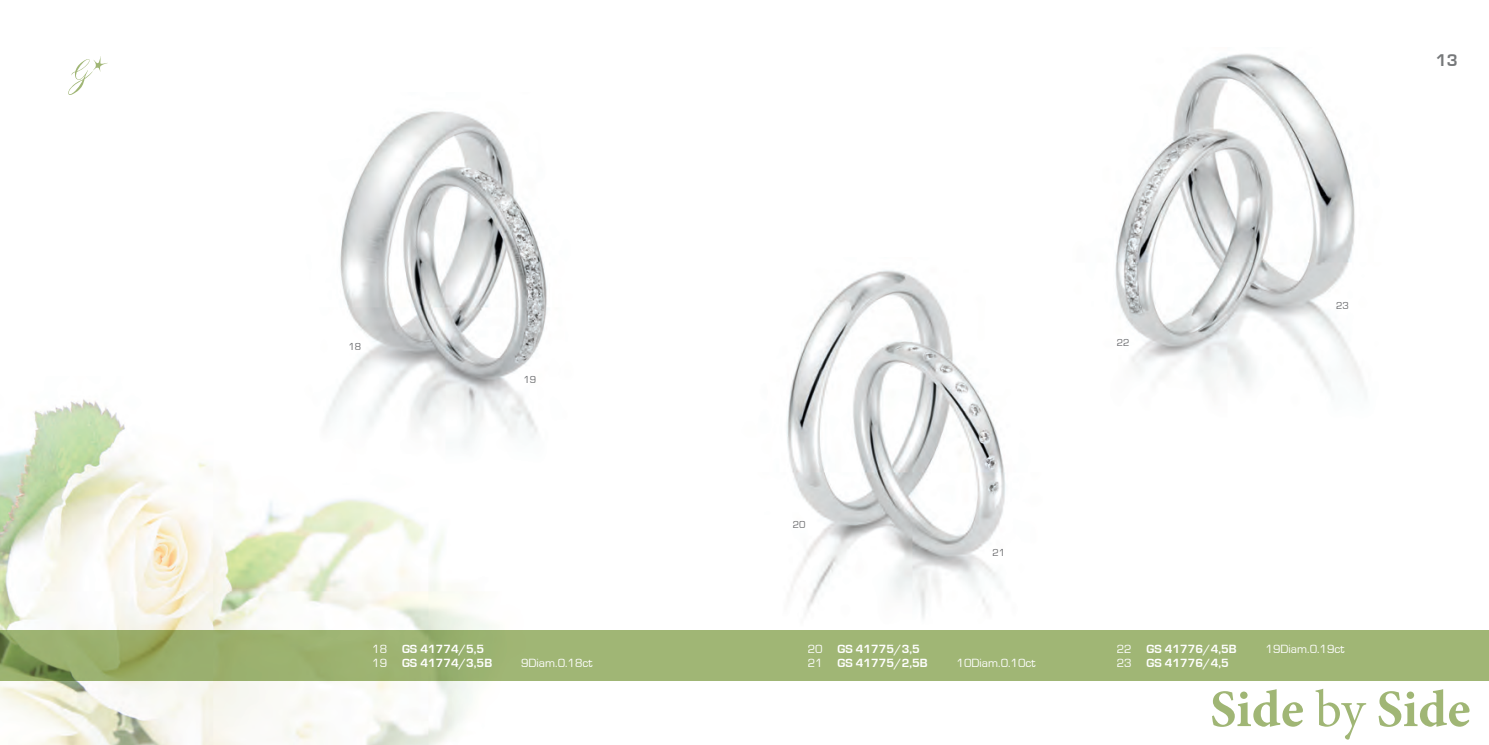
<style>
.page{position:relative;width:1489px;height:745px;background:#fff}
.page>*{position:absolute;margin:0;border:0;box-sizing:border-box;transform-origin:0 0}
.t1{font:700 52.5px "Minion Pro";letter-spacing:.005em;color:#a0b675}
.t2{font:700 17.5px "Eurostile";color:#76787a}
.t3{font:700 12.25px/14.7px "Eurostile";color:#fff}
.t4{font:12.25px "Eurostile";color:#fff}
.t5{font:10.5px "Eurostile";color:#6c6d70}
.s1{font-weight:400}
</style>
<div class="page">
<img style="left:0;top:399px;width:625px;height:345px">
<img style="left:241px;top:111px;width:384px;height:400px">
<img style="left:1116px;top:53px;width:247px;height:336px">
<img style="left:786px;top:265px;width:330px;height:352px">
<svg style="left:68px;top:56px;width:40px;height:39px"></svg>
<div style="left:0;top:630px;width:1488px;height:50px;background:#a0b675"></div>
<p class="t5" style="left:348px;top:340px;width:14px">18</p>
<p class="t5" style="left:523px;top:373px;width:14px">19</p>
<p class="t3" style="left:372px;top:641px;width:121px"><span class="s1">18</span> GS 41774/5,5<br><span class="s1">19</span> GS 41774/3,5B</p>
<p class="t4" style="left:521px;top:656px;width:73px">9Diam.0.18ct</p>
<h2 class="t2" style="left:1435px;top:50px;width:23px">13</h2>
<p class="t5" style="left:792px;top:518px;width:14px">20</p>
<p class="t5" style="left:992px;top:547px;width:14px">21</p>
<p class="t3" style="left:807px;top:641px;width:121px"><span class="s1">20</span> GS 41775/3,5<br><span class="s1">21</span> GS 41775/2,5B</p>
<p class="t4" style="left:956px;top:656px;width:80px">10Diam.0.10ct</p>
<p class="t5" style="left:1116px;top:337px;width:14px">22</p>
<p class="t5" style="left:1335px;top:300px;width:14px">23</p>
<p class="t3" style="left:1116px;top:641px;width:121px"><span class="s1">22</span> GS 41776/4,5B</p>
<p class="t4" style="left:1265px;top:641px;width:80px">19Diam.0.19ct</p>
<p class="t3" style="left:1116px;top:655px;width:114px"><span class="s1">23</span> GS 41776/4,5</p>
<h1 class="t1" style="left:1209px;top:671px;width:262px">Side <span class="s1">by</span> Side</h1>
</div>
